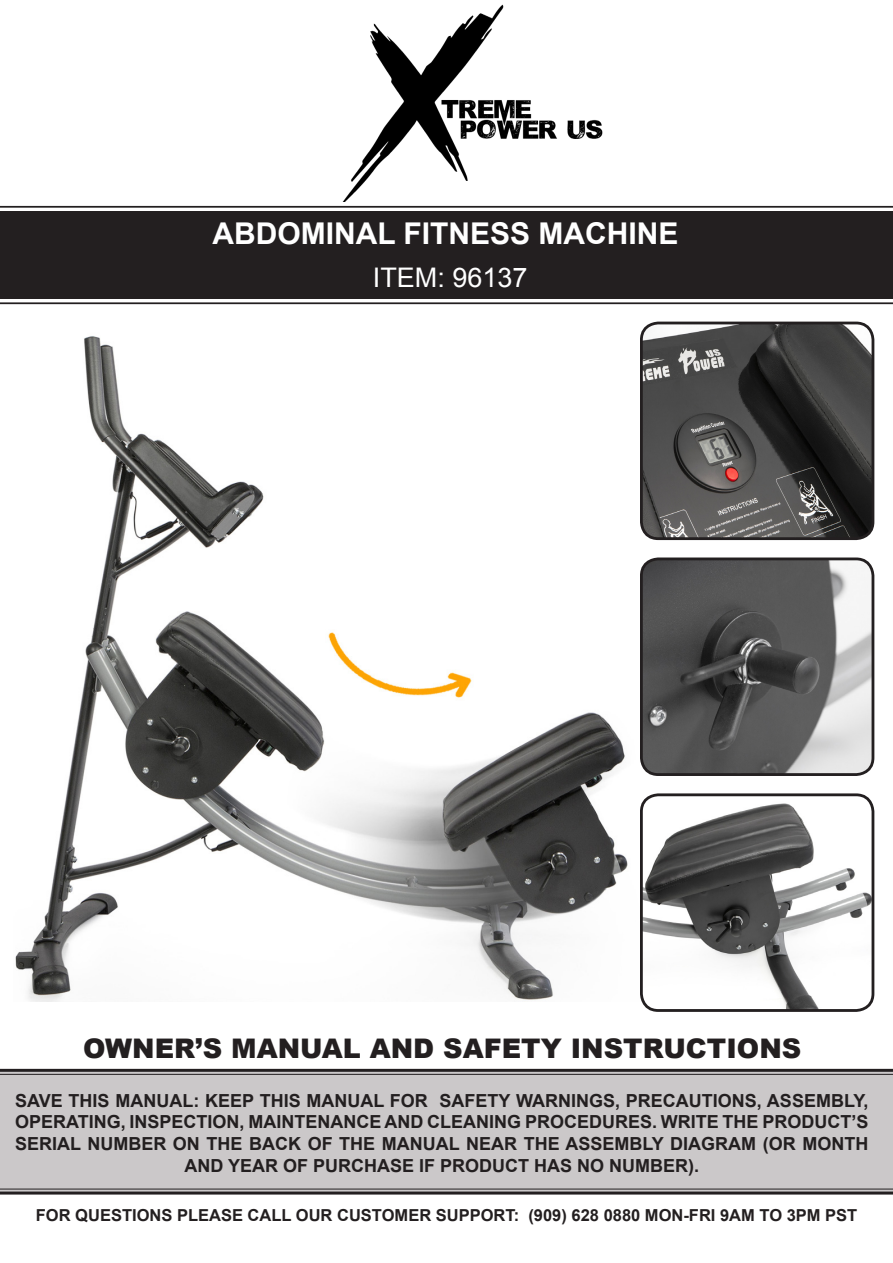
<style>
.page{position:relative;width:893px;height:1263px;background:#fff}
.page>*{position:absolute;margin:0;border:0;box-sizing:border-box;transform-origin:0 0}
.t1{font:700 30px "Arial";color:#fff}
.t2{font:900 27px "Arial";color:#231f20}
.t3{font:27px "Arial";color:#fff}
.t4{font:700 18px/21.6px "Arial";color:#231f20;text-align:center}
.t5{font:700 16.5px "Arial";color:#231f20}
</style>
<div class="page">
<svg style="left:0;top:1068px;width:893px;height:127px;background:#726f70"></svg>
<div style="left:0;top:1074px;width:893px;height:115px;background:#cbc8c9"></div>
<svg style="left:0;top:205px;width:893px;height:100px"></svg>
<div style="left:0;top:211px;width:893px;height:88px;background:#231f20"></div>
<img style="left:643px;top:796px;width:230px;height:213px">
<div style="left:640px;top:793px;width:234px;height:219px;border:3px solid #231f20;border-radius:17px"></div>
<img style="left:643px;top:561px;width:230px;height:213px">
<div style="left:640px;top:557px;width:234px;height:219px;border:3px solid #231f20;border-radius:17px"></div>
<img style="left:641px;top:323px;width:232px;height:216px">
<div style="left:640px;top:322px;width:234px;height:218px;border:3px solid #231f20;border-radius:17px"></div>
<img style="left:15px;top:336px;width:613px;height:665px">
<img style="left:343px;top:4px;width:260px;height:197px">
<p class="t1" style="left:212px;top:214px;width:468px">ABDOMINAL FITNESS MACHINE</p>
<p class="t3" style="left:373px;top:259px;width:156px">ITEM: 96137</p>
<p class="t2" style="left:83px;top:1029px;width:720px">OWNER’S MANUAL AND SAFETY INSTRUCTIONS</p>
<p class="t4" style="left:15px;top:1090px;width:855px">SAVE THIS MANUAL: KEEP THIS MANUAL FOR SAFETY WARNINGS, PRECAUTIONS, ASSEMBLY, OPERATING, INSPECTION, MAINTENANCE AND CLEANING PROCEDURES. WRITE THE PRODUCT’S SERIAL NUMBER ON THE BACK OF THE MANUAL NEAR THE ASSEMBLY DIAGRAM (OR MONTH AND YEAR OF PURCHASE IF PRODUCT HAS NO NUMBER).</p>
<p class="t5" style="left:36px;top:1204px;width:823px">FOR QUESTIONS PLEASE CALL OUR CUSTOMER SUPPORT: (909) 628 0880 MON-FRI 9AM TO 3PM PST</p>
</div>
